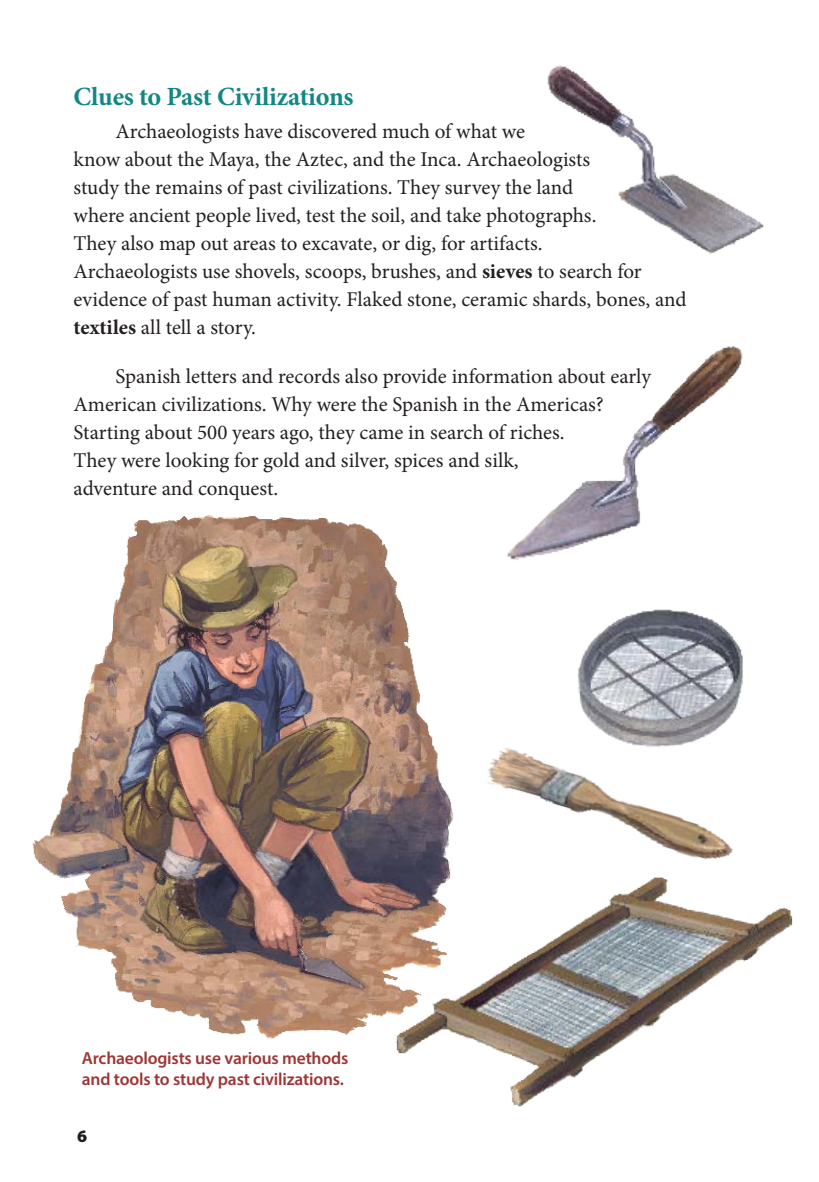
<style>
.page{position:relative;width:819px;height:1182px;background:#fff}
.page>*{position:absolute;margin:0;border:0;box-sizing:border-box;transform-origin:0 0}
.Text_Subhead{font:700 26.25px "Minion Pro";letter-spacing:-.01em;color:#128783}
.Text{font:21px/28px "Minion Pro";letter-spacing:-.005em;color:#231f20}
.Text_Caption{font:600 17.5px/21px "Myriad Pro";letter-spacing:-.01em;color:#9d3636}
.t1{font:900 17.5px "Myriad Pro";color:#231f20}
.s1{font-weight:700}
</style>
<div class="page">
<img style="left:32px;top:514px;width:422px;height:525px">
<img style="left:547px;top:65px;width:217px;height:190px">
<img style="left:507px;top:346px;width:236px;height:214px">
<img style="left:388px;top:870px;width:405px;height:237px">
<img style="left:476px;top:747px;width:275px;height:127px">
<img style="left:570px;top:609px;width:181px;height:143px">
<p class="Text_Subhead" style="left:74px;top:78px;width:282px">Clues to Past Civilizations</p>
<p class="Text" style="left:74px;top:117px;width:615px;text-indent:42px">Archaeologists have discovered much of what we<br>know about the Maya, the Aztec, and the Inca. Archaeologists<br>study the remains of past civilizations. They survey the land<br>where ancient people lived, test the soil, and take photographs.<br>They also map out areas to excavate, or dig, for artifacts.<br>Archaeologists use shovels, scoops, brushes, and <span class="s1">sieves</span> to search for evidence of past human activity. Flaked stone, ceramic shards, bones, and <span class="s1">textiles</span> all tell a story.</p>
<p class="Text" style="left:74px;top:362px;width:579px;text-indent:42px">Spanish letters and records also provide information about early American civilizations. Why were the Spanish in the Americas?<br>Starting about 500 years ago, they came in search of riches.<br>They were looking for gold and silver, spices and silk,<br>adventure and conquest.</p>
<p class="Text_Caption" style="left:82px;top:1047px;width:268px">Archaeologists use various methods and tools to study past civilizations.</p>
<p class="t1" style="left:77px;top:1123px;width:12px">6</p>
</div>
